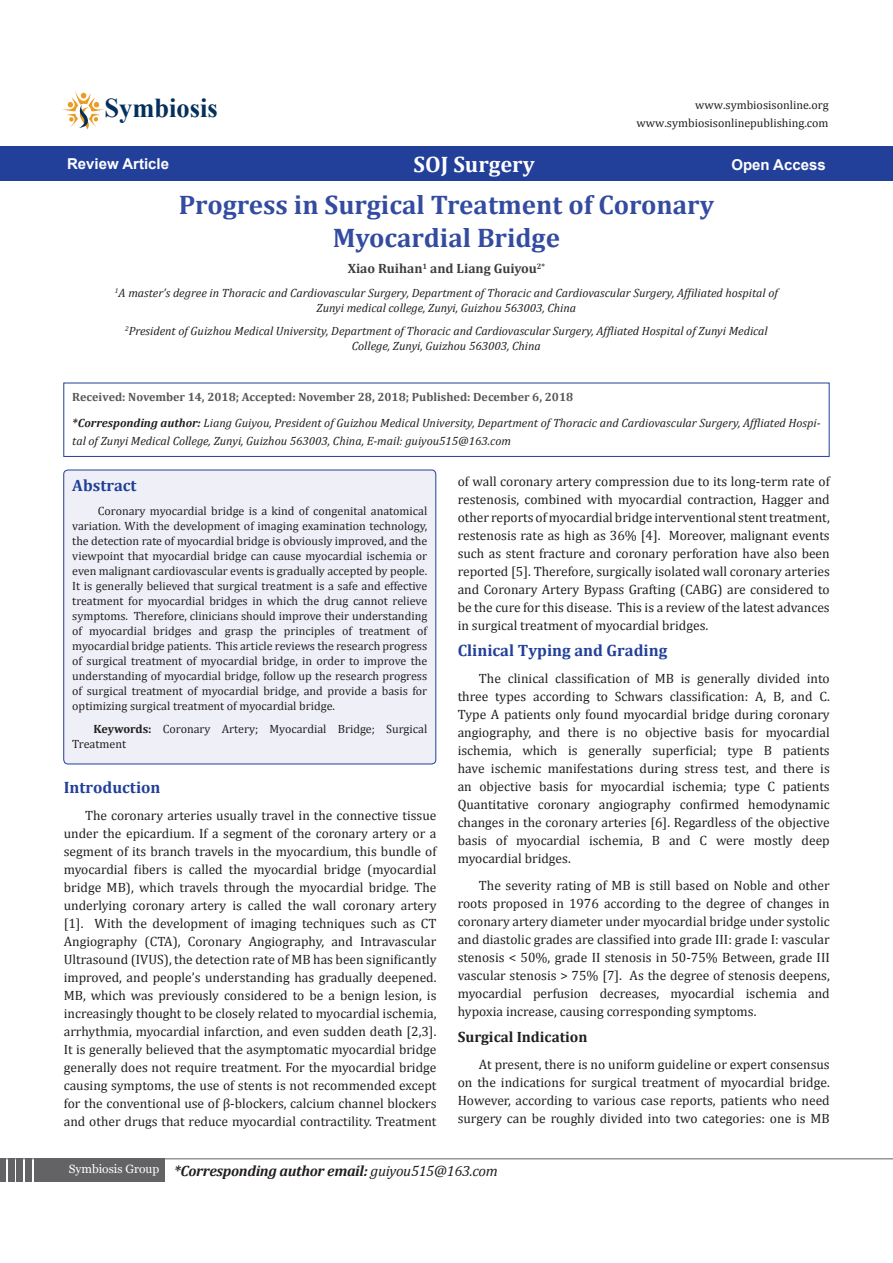
<style>
.page{position:relative;width:893px;height:1263px;background:#fff}
.page>*{position:absolute;margin:0;border:0;box-sizing:border-box;transform-origin:0 0}
.t1{font:700 27.3px "Times New Roman";color:#05305b}
.t2{font:700 27px/33px "Cambria";color:#334ca0;text-align:center}
.Default{font:700 22.5px "Cambria";color:#fff}
.Body{font:700 16.5px "Cambria";color:#223f99}
.Sideheadings{font:700 16.5px "Cambria";color:#223f99}
.t3{font:italic 700 15px "Cambria";letter-spacing:-.02em;color:#231f20}
.Default-2{font:700 15px "Arial";color:#fff}
.List_Paragraph{font:700 15px "Cambria";color:#231f20}
.List_Paragraph-2{font:13.5px/18px "Cambria";color:#231f20;text-align:justify}
.t4{font:700 13.5px "Cambria";color:#3e3e3f}
.List_Paragraph-3{font:12px/15px "Cambria";color:#231f20;text-align:justify}
.Pa8{font:italic 12px/15px "Cambria";color:#231f20;text-align:center}
.Pa8-2{font:700 12px "Cambria";color:#57585a}
.Pa0{font:12px "Cambria";color:#221e1f}
.s1{font-weight:700}
.s2{font-weight:400}
</style>
<div class="page">
<hr style="left:0;top:1158px;width:893px;height:1px;background:#636366">
<div style="left:34px;top:1159px;width:130px;height:23px;background:#636366"></div>
<div style="left:25px;top:1159px;width:7px;height:23px;background:#636366"></div>
<div style="left:17px;top:1159px;width:6px;height:23px;background:#636366"></div>
<div style="left:8px;top:1159px;width:6px;height:23px;background:#636366"></div>
<div style="left:0;top:1159px;width:6px;height:23px;background:#636366"></div>
<svg style="left:62px;top:91px;width:42px;height:38px"></svg>
<div style="left:0;top:146px;width:893px;height:35px;background:#223f99"></div>
<svg style="left:64px;top:383px;width:765px;height:73px"></svg>
<div style="left:64px;top:470px;width:372px;height:294px;background:#eff0f7;border-radius:4px"></div>
<div style="left:64px;top:470px;width:372px;height:294px;border:1px solid #223f99;border-radius:4px"></div>
<p class="t1" style="left:105px;top:89px;width:115px">Symbiosis</p>
<p class="Pa0" style="left:695px;top:98px;width:135px">www.symbiosisonline.org</p>
<p class="Pa0" style="left:637px;top:116px;width:193px">www.symbiosisonlinepublishing.com</p>
<p class="Default-2" style="left:67px;top:154px;width:103px">Review Article</p>
<p class="Default" style="left:414px;top:149px;width:122px">SOJ Surgery</p>
<p class="Default-2" style="left:731px;top:154px;width:96px">Open Access</p>
<p class="t2" style="left:179px;top:187px;width:537px">Progress in Surgical Treatment of Coronary<br>Myocardial Bridge</p>
<p class="t4" style="left:348px;top:259px;width:199px">Xiao Ruihan<sup>1</sup> and Liang Guiyou<sup>2*</sup></p>
<p class="Pa8" style="left:115px;top:285px;width:664px"><sup>1</sup>A master’s degree in Thoracic and Cardiovascular Surgery, Department of Thoracic and Cardiovascular Surgery, Affiliated hospital of<br>Zunyi medical college, Zunyi, Guizhou 563003, China</p>
<p class="Pa8" style="left:125px;top:323px;width:644px"><sup>2</sup>President of Guizhou Medical University, Department of Thoracic and Cardiovascular Surgery, Affliated Hospital of Zunyi Medical<br>College, Zunyi, Guizhou 563003, China</p>
<p class="Pa8-2" style="left:72px;top:388px;width:502px">Received: November 14, 2018; Accepted: November 28, 2018; Published: December 6, 2018</p>
<p class="Pa8" style="left:72px;top:414px;width:750px;line-height:18px;text-align:left"><span class="s1">*Corresponding author:</span> Liang Guiyou, President of Guizhou Medical University, Department of Thoracic and Cardiovascular Surgery, Affliated Hospi&shy;tal of Zunyi Medical College, Zunyi, Guizhou 563003, China, E-mail: guiyou515@163.com</p>
<p class="Sideheadings" style="left:72px;top:474px;width:66px">Abstract</p>
<p class="List_Paragraph-3" style="left:72px;top:503px;width:356px;text-indent:26px">Coronary myocardial bridge is a kind of congenital anatomical variation. With the development of imaging examination technology, the detection rate of myocardial bridge is obviously improved, and the viewpoint that myocardial bridge can cause myocardial ischemia or even malignant cardiovascular events is gradually accepted by people.<br>It is generally believed that surgical treatment is a safe and effective treatment for myocardial bridges in which the drug cannot relieve symptoms. Therefore, clinicians should improve their understanding of myocardial bridges and grasp the principles of treatment of myocardial bridge patients. This article reviews the research progress of surgical treatment of myocardial bridge, in order to improve the understanding of myocardial bridge, follow up the research progress of surgical treatment of myocardial bridge, and provide a basis for optimizing surgical treatment of myocardial bridge.</p>
<p class="List_Paragraph-3" style="left:72px;top:722px;width:356px;text-indent:21px"><span class="s1">Keywords:</span> Coronary Artery; Myocardial Bridge; Surgical<br>Treatment</p>
<p class="Body" style="left:64px;top:776px;width:98px">Introduction</p>
<p class="List_Paragraph-2" style="left:64px;top:806px;width:374px;text-indent:21px">The coronary arteries usually travel in the connective tissue under the epicardium. If a segment of the coronary artery or a segment of its branch travels in the myocardium, this bundle of myocardial fibers is called the myocardial bridge (myocardial bridge MB), which travels through the myocardial bridge. The underlying coronary artery is called the wall coronary artery [1]. With the development of imaging techniques such as CT Angiography (CTA), Coronary Angiography, and Intravascular Ultrasound (IVUS), the detection rate of MB has been significantly improved, and people’s understanding has gradually deepened.<br>MB, which was previously considered to be a benign lesion, is increasingly thought to be closely related to myocardial ischemia, arrhythmia, myocardial infarction, and even sudden death [2,3].<br>It is generally believed that the asymptomatic myocardial bridge generally does not require treatment. For the myocardial bridge causing symptoms, the use of stents is not recommended except for the conventional use of β-blockers, calcium channel blockers and other drugs that reduce myocardial contractility. Treatment</p>
<p class="List_Paragraph-2" style="left:458px;top:472px;width:374px">of wall coronary artery compression due to its long-term rate of restenosis, combined with myocardial contraction, Hagger and other reports of myocardial bridge interventional stent treatment, restenosis rate as high as 36% [4]. Moreover, malignant events such as stent fracture and coronary perforation have also been reported [5]. Therefore, surgically isolated wall coronary arteries and Coronary Artery Bypass Grafting (CABG) are considered to be the cure for this disease. This is a review of the latest advances in surgical treatment of myocardial bridges.</p>
<p class="Body" style="left:458px;top:639px;width:211px">Clinical Typing and Grading</p>
<p class="List_Paragraph-2" style="left:458px;top:669px;width:374px;text-indent:21px">The clinical classification of MB is generally divided into three types according to Schwars classification: A, B, and C.<br>Type A patients only found myocardial bridge during coronary angiography, and there is no objective basis for myocardial ischemia, which is generally superficial; type B patients have ischemic manifestations during stress test, and there is an objective basis for myocardial ischemia; type C patients Quantitative coronary angiography confirmed hemodynamic changes in the coronary arteries [6]. Regardless of the objective basis of myocardial ischemia, B and C were mostly deep myocardial bridges.</p>
<p class="List_Paragraph-2" style="left:458px;top:876px;width:374px;text-indent:21px">The severity rating of MB is still based on Noble and other roots proposed in 1976 according to the degree of changes in coronary artery diameter under myocardial bridge under systolic and diastolic grades are classified into grade III: grade I: vascular stenosis &lt; 50%, grade II stenosis in 50-75% Between, grade III vascular stenosis &gt; 75% [7]. As the degree of stenosis deepens, myocardial perfusion decreases, myocardial ischemia and hypoxia increase, causing corresponding symptoms.</p>
<p class="List_Paragraph" style="left:458px;top:1026px;width:131px">Surgical Indication</p>
<p class="List_Paragraph-2" style="left:458px;top:1055px;width:374px;text-indent:21px">At present, there is no uniform guideline or expert consensus on the indications for surgical treatment of myocardial bridge.<br>However, according to various case reports, patients who need surgery can be roughly divided into two categories: one is MB</p>
<p class="t3" style="left:69px;top:1160px;width:430px"><sup>Symbiosis</sup> <sup>Group</sup> *Corresponding author email: <span class="s2">guiyou515@163.com</span></p>
</div>
